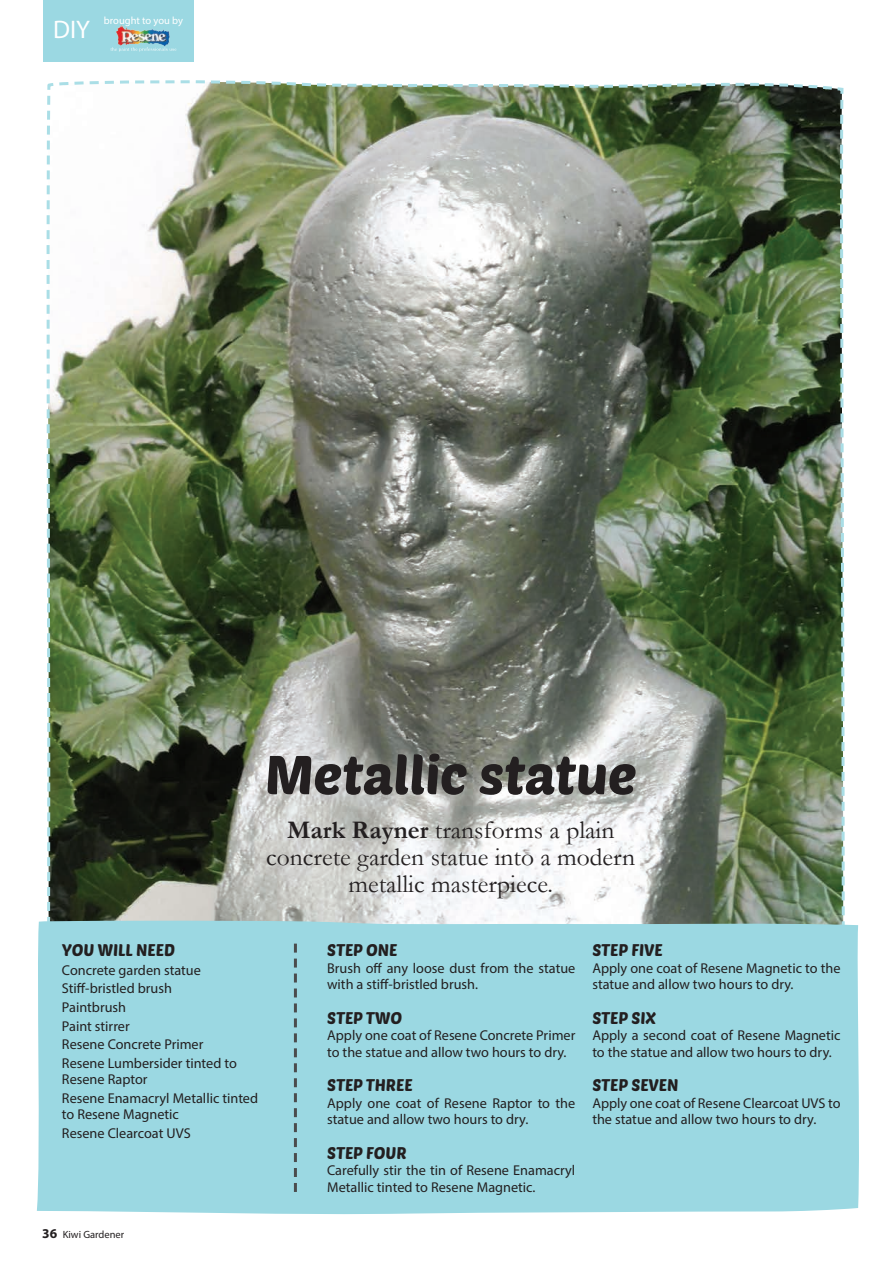
<style>
.page{position:relative;width:893px;height:1263px;background:#fff}
.page>*{position:absolute;margin:0;border:0;box-sizing:border-box;transform-origin:0 0}
.t1{font:54px "Poetsen One";letter-spacing:-.01em;color:#231f20}
.Standfirst{font:25.5px/27px "Garamond";color:#231f20;text-align:center}
.t2{font:25.5px "Myriad Pro";color:#fff}
.Step_headings{font:16.5px "Poetsen One";color:#231f20}
.Materials{font:16.5px "Poetsen One";color:#231f20}
.Step_headings-2{font:14.25px/16.5px "Myriad Pro";color:#231f20}
.t3{font:10.5px "Myriad Pro";color:#fff}
.t4{font:10.5px "Myriad Pro";color:#231f20}
.s1{font-weight:700}
.s2{font-weight:700;font-size:13.5px}
</style>
<div class="page">
<svg style="left:36px;top:921px;width:823px;height:294px;background:#a7dce5"></svg>
<div style="left:43px;top:0;width:150px;height:61px;background:#9bd8e2"></div>
<img style="left:116px;top:25px;width:54px;height:22px">
<svg style="left:111px;top:47px;width:65px;height:4px"></svg>
<img style="left:44px;top:80px;width:801px;height:1112px">
<p class="t2" style="left:53px;top:14px;width:38px">DIY</p>
<p class="t3" style="left:104px;top:14px;width:81px">brought to you by</p>
<p class="t1" style="left:265px;top:740px;width:373px">Metallic statue</p>
<p class="Standfirst" style="left:266px;top:816px;width:370px"><span class="s1">Mark Rayner</span> transforms a plain concrete garden statue into a modern metallic masterpiece.</p>
<p class="Materials" style="left:62px;top:939px;width:115px">YOU WILL NEED</p>
<p class="Step_headings-2" style="left:62px;top:961px;width:141px">Concrete garden statue</p>
<p class="Step_headings-2" style="left:62px;top:980px;width:111px">Stiff-bristled brush</p>
<p class="Step_headings-2" style="left:62px;top:999px;width:66px">Paintbrush</p>
<p class="Step_headings-2" style="left:62px;top:1017px;width:69px">Paint stirrer</p>
<p class="Step_headings-2" style="left:62px;top:1036px;width:143px">Resene Concrete Primer</p>
<p class="Step_headings-2" style="left:62px;top:1054px;width:176px">Resene Lumbersider tinted to<br>Resene Raptor</p>
<p class="Step_headings-2" style="left:62px;top:1090px;width:198px">Resene Enamacryl Metallic tinted to Resene Magnetic</p>
<p class="Step_headings-2" style="left:62px;top:1125px;width:130px">Resene Clearcoat UVS</p>
<p class="t4" style="left:42px;top:1228px;width:84px"><span class="s2">36</span> Kiwi Gardener</p>
<p class="Step_headings" style="left:327px;top:939px;width:72px">STEP ONE</p>
<p class="Step_headings-2" style="left:327px;top:959px;width:250px">Brush off any loose dust from the statue with a stiff-bristled brush.</p>
<p class="Step_headings" style="left:327px;top:1007px;width:76px">STEP TWO</p>
<p class="Step_headings-2" style="left:327px;top:1027px;width:250px">Apply one coat of Resene Concrete Primer to the statue and allow two hours to dry.</p>
<p class="Step_headings" style="left:327px;top:1074px;width:87px">STEP THREE</p>
<p class="Step_headings-2" style="left:327px;top:1094px;width:250px">Apply one coat of Resene Raptor to the statue and allow two hours to dry.</p>
<p class="Step_headings" style="left:327px;top:1142px;width:81px">STEP FOUR</p>
<p class="Step_headings-2" style="left:327px;top:1162px;width:250px">Carefully stir the tin of Resene Enamacryl<br>Metallic tinted to Resene Magnetic.</p>
<p class="Step_headings" style="left:592px;top:939px;width:72px">STEP FIVE</p>
<p class="Step_headings-2" style="left:592px;top:959px;width:250px">Apply one coat of Resene Magnetic to the statue and allow two hours to dry.</p>
<p class="Step_headings" style="left:592px;top:1007px;width:65px">STEP SIX</p>
<p class="Step_headings-2" style="left:592px;top:1027px;width:250px">Apply a second coat of Resene Magnetic to the statue and allow two hours to dry.</p>
<p class="Step_headings" style="left:592px;top:1074px;width:88px">STEP SEVEN</p>
<p class="Step_headings-2" style="left:592px;top:1094px;width:250px">Apply one coat of Resene Clearcoat UVS to the statue and allow two hours to dry.</p>
</div>
